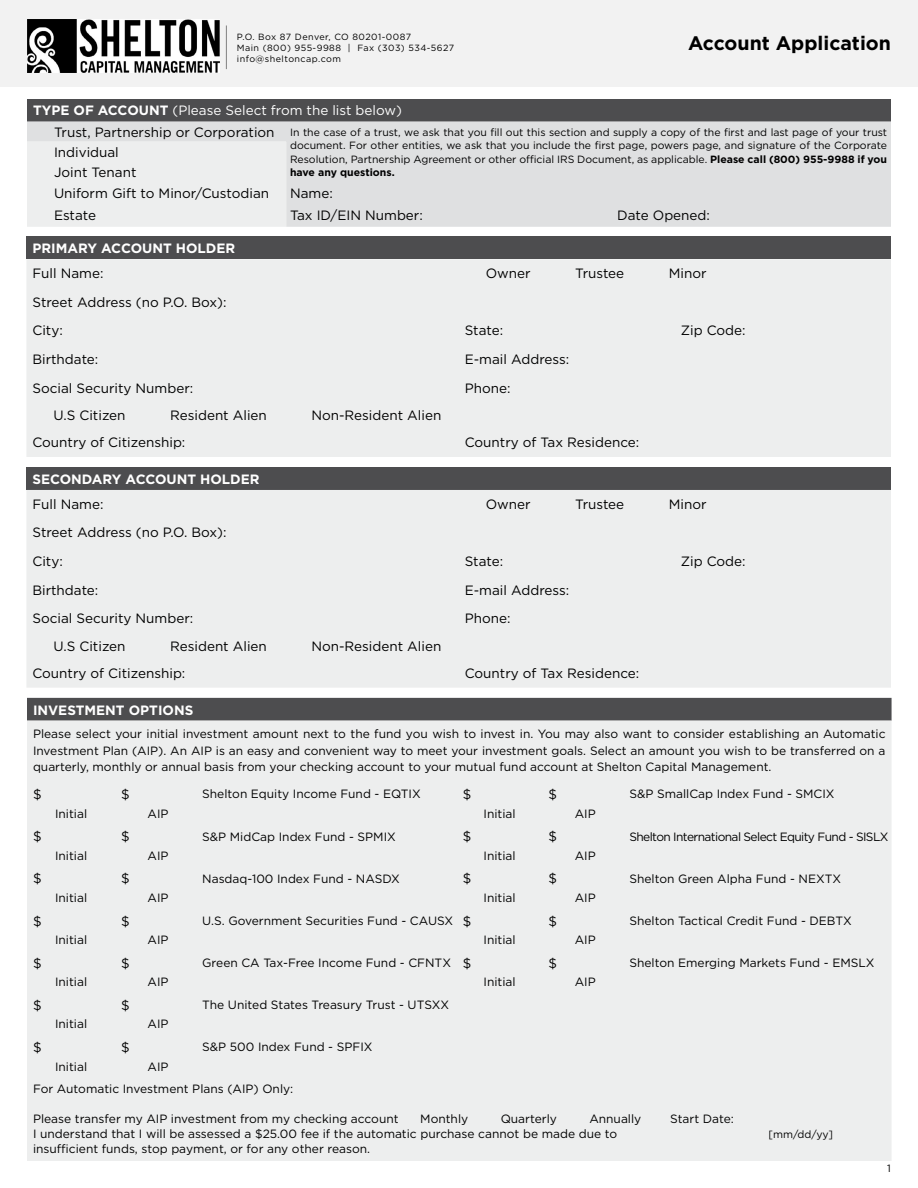
<style>
.page{position:relative;width:918px;height:1188px;background:#fff}
.page>*{position:absolute;margin:0;border:0;box-sizing:border-box;transform-origin:0 0}
.t1{font:700 19.5px "Gotham";color:#000}
.t2{font:13.5px/28.7px "Gotham";color:#000}
.t3{font:700 13.5px "Gotham";color:#fff}
.t4{font:13.5px "Gotham";color:#fff}
.t5{font:12px/16.5px "Gotham";color:#000;text-align:justify}
.t6{font:12px "Gotham";letter-spacing:-.05em;color:#000}
.t7{font:10.5px/13.5px "Gotham";color:#000;text-align:justify}
.t8{font:9px/10.8px "Gotham";letter-spacing:.05em;color:#000}
.s1{font-weight:700}
.s2{font-size:13.5px}
</style>
<div class="page">
<div style="left:0;top:0;width:918px;height:87px;background:#f2f2f2"></div>
<img style="left:27px;top:19px;width:192px;height:53px">
<hr style="left:226px;top:26px;width:1px;height:43px;background:#808080">
<div style="left:26px;top:236px;width:865px;height:23px;background:#4d4d4f"></div>
<div style="left:26px;top:259px;width:865px;height:198px;background:#edeeee"></div>
<div style="left:26px;top:467px;width:865px;height:23px;background:#4d4d4f"></div>
<div style="left:26px;top:490px;width:865px;height:198px;background:#edeeee"></div>
<div style="left:27px;top:99px;width:864px;height:22px;background:#4d4d4f"></div>
<div style="left:27px;top:121px;width:864px;height:106px;background:#dfe0e1"></div>
<div style="left:27px;top:142px;width:259px;height:85px;background:#edeeee"></div>
<div style="left:27px;top:698px;width:865px;height:23px;background:#4d4d4f"></div>
<div style="left:27px;top:721px;width:865px;height:440px;background:#edeeee"></div>
<p class="t8" style="left:237px;top:31px;width:219px">P.O. Box 87 Denver, CO 80201-0087<br>Main (800) 955-9988 | Fax (303) 534-5627 info@sheltoncap.com</p>
<h1 class="t1" style="left:688px;top:30px;width:204px">Account Application</h1>
<p class="t4" style="left:33px;top:102px;width:370px"><span class="s1">TYPE OF ACCOUNT</span> (Please Select from the list below)</p>
<p class="t7" style="left:290px;top:125px;width:599px;text-indent:-236px"><span class="s2">Trust, Partnership or Corporation</span> In the case of a trust, we ask that you fill out this section and supply a copy of the first and last page of your trust document. For other entities, we ask that you include the first page, powers page, and signature of the Corporate Resolution, Partnership Agreement or other official IRS Document, as applicable. <span class="s1">Please call (800) 955-9988 if you have any questions.</span></p>
<p class="t2" style="left:54px;top:142px;width:217px;line-height:20.2px">Individual<br>Joint Tenant<br>Uniform Gift to Minor/Custodian</p>
<p class="t2" style="left:290px;top:178px;width:44px">Name:</p>
<p class="t2" style="left:54px;top:201px;width:44px">Estate</p>
<p class="t2" style="left:290px;top:201px;width:134px">Tax ID/EIN Number:</p>
<p class="t2" style="left:617px;top:201px;width:94px">Date Opened:</p>
<p class="t3" style="left:32px;top:240px;width:204px">PRIMARY ACCOUNT HOLDER</p>
<p class="t2" style="left:32px;top:259px;width:73px">Full Name:</p>
<p class="t2" style="left:486px;top:259px;width:46px">Owner</p>
<p class="t2" style="left:575px;top:259px;width:51px">Trustee</p>
<p class="t2" style="left:669px;top:259px;width:39px">Minor</p>
<p class="t2" style="left:32px;top:287px;width:196px">Street Address (no P.O. Box):<br>City:</p>
<p class="t2" style="left:465px;top:316px;width:40px">State:</p>
<p class="t2" style="left:681px;top:316px;width:66px">Zip Code:</p>
<p class="t2" style="left:32px;top:345px;width:67px">Birthdate:</p>
<p class="t2" style="left:465px;top:345px;width:106px">E-mail Address:</p>
<p class="t2" style="left:32px;top:373px;width:162px">Social Security Number:</p>
<p class="t2" style="left:465px;top:373px;width:47px">Phone:</p>
<p class="t2" style="left:53px;top:400px;width:74px">U.S Citizen</p>
<p class="t2" style="left:170px;top:400px;width:98px">Resident Alien</p>
<p class="t2" style="left:311px;top:400px;width:131px">Non-Resident Alien</p>
<p class="t2" style="left:32px;top:428px;width:154px">Country of Citizenship:</p>
<p class="t2" style="left:465px;top:428px;width:176px">Country of Tax Residence:</p>
<p class="t3" style="left:32px;top:470px;width:229px">SECONDARY ACCOUNT HOLDER</p>
<p class="t2" style="left:32px;top:489px;width:73px">Full Name:</p>
<p class="t2" style="left:486px;top:489px;width:46px">Owner</p>
<p class="t2" style="left:575px;top:489px;width:51px">Trustee</p>
<p class="t2" style="left:669px;top:489px;width:39px">Minor</p>
<p class="t2" style="left:32px;top:518px;width:196px">Street Address (no P.O. Box):<br>City:</p>
<p class="t2" style="left:465px;top:547px;width:40px">State:</p>
<p class="t2" style="left:681px;top:547px;width:66px">Zip Code:</p>
<p class="t2" style="left:32px;top:575px;width:67px">Birthdate:</p>
<p class="t2" style="left:465px;top:575px;width:106px">E-mail Address:</p>
<p class="t2" style="left:32px;top:604px;width:162px">Social Security Number:</p>
<p class="t2" style="left:465px;top:604px;width:47px">Phone:</p>
<p class="t2" style="left:53px;top:631px;width:74px">U.S Citizen</p>
<p class="t2" style="left:170px;top:631px;width:98px">Resident Alien</p>
<p class="t2" style="left:311px;top:631px;width:131px">Non-Resident Alien</p>
<p class="t2" style="left:32px;top:658px;width:154px">Country of Citizenship:</p>
<p class="t2" style="left:465px;top:658px;width:176px">Country of Tax Residence:</p>
<p class="t3" style="left:33px;top:701px;width:162px">INVESTMENT OPTIONS</p>
<p class="t5" style="left:33px;top:726px;width:854px">Please select your initial investment amount next to the fund you wish to invest in. You may also want to consider establishing an Automatic Investment Plan (AIP). An AIP is an easy and convenient way to meet your investment goals. Select an amount you wish to be transferred on a quarterly, monthly or annual basis from your checking account to your mutual fund account at Shelton Capital Management.</p>
<p class="t2" style="left:33px;top:780px;width:10px">$</p>
<p class="t2" style="left:121px;top:780px;width:10px">$</p>
<p class="t5" style="left:202px;top:786px;width:220px">Shelton Equity Income Fund - EQTIX</p>
<p class="t2" style="left:463px;top:780px;width:10px">$</p>
<p class="t2" style="left:548px;top:780px;width:10px">$</p>
<p class="t5" style="left:629px;top:786px;width:207px">S&amp;P SmallCap Index Fund - SMCIX</p>
<p class="t5" style="left:55px;top:805px;width:34px">Initial</p>
<p class="t5" style="left:148px;top:805px;width:22px">AIP</p>
<p class="t5" style="left:484px;top:805px;width:34px">Initial</p>
<p class="t5" style="left:575px;top:805px;width:22px">AIP</p>
<p class="t2" style="left:33px;top:822px;width:10px">$</p>
<p class="t2" style="left:121px;top:822px;width:10px">$</p>
<p class="t5" style="left:202px;top:828px;width:195px">S&amp;P MidCap Index Fund - SPMIX</p>
<p class="t2" style="left:463px;top:822px;width:10px">$</p>
<p class="t2" style="left:548px;top:822px;width:10px">$</p>
<p class="t6" style="left:629px;top:829px;width:261px">Shelton International Select Equity Fund - SISLX</p>
<p class="t5" style="left:55px;top:847px;width:34px">Initial</p>
<p class="t5" style="left:148px;top:847px;width:22px">AIP</p>
<p class="t5" style="left:484px;top:847px;width:34px">Initial</p>
<p class="t5" style="left:575px;top:847px;width:22px">AIP</p>
<p class="t2" style="left:33px;top:864px;width:10px">$</p>
<p class="t2" style="left:121px;top:864px;width:10px">$</p>
<p class="t5" style="left:202px;top:870px;width:199px">Nasdaq-100 Index Fund - NASDX</p>
<p class="t2" style="left:463px;top:864px;width:10px">$</p>
<p class="t2" style="left:548px;top:864px;width:10px">$</p>
<p class="t5" style="left:629px;top:870px;width:213px">Shelton Green Alpha Fund - NEXTX</p>
<p class="t5" style="left:55px;top:889px;width:34px">Initial</p>
<p class="t5" style="left:148px;top:889px;width:22px">AIP</p>
<p class="t5" style="left:484px;top:889px;width:34px">Initial</p>
<p class="t5" style="left:575px;top:889px;width:22px">AIP</p>
<p class="t2" style="left:33px;top:906px;width:10px">$</p>
<p class="t2" style="left:121px;top:906px;width:10px">$</p>
<p class="t5" style="left:202px;top:912px;width:271px">U.S. Government Securities Fund - CAUSX <span class="s2">$</span></p>
<p class="t2" style="left:548px;top:906px;width:10px">$</p>
<p class="t5" style="left:629px;top:912px;width:224px">Shelton Tactical Credit Fund - DEBTX</p>
<p class="t5" style="left:55px;top:931px;width:34px">Initial</p>
<p class="t5" style="left:148px;top:931px;width:22px">AIP</p>
<p class="t5" style="left:484px;top:931px;width:34px">Initial</p>
<p class="t5" style="left:575px;top:931px;width:22px">AIP</p>
<p class="t2" style="left:33px;top:948px;width:10px">$</p>
<p class="t2" style="left:121px;top:948px;width:10px">$</p>
<p class="t5" style="left:202px;top:954px;width:271px">Green CA Tax-Free Income Fund - CFNTX <span class="s2">$</span></p>
<p class="t2" style="left:548px;top:948px;width:10px">$</p>
<p class="t5" style="left:629px;top:954px;width:247px">Shelton Emerging Markets Fund - EMSLX</p>
<p class="t5" style="left:55px;top:974px;width:34px">Initial</p>
<p class="t5" style="left:148px;top:974px;width:22px">AIP</p>
<p class="t5" style="left:484px;top:974px;width:34px">Initial</p>
<p class="t5" style="left:575px;top:974px;width:22px">AIP</p>
<p class="t2" style="left:33px;top:991px;width:10px">$</p>
<p class="t2" style="left:121px;top:991px;width:10px">$</p>
<p class="t5" style="left:202px;top:997px;width:248px">The United States Treasury Trust - UTSXX</p>
<p class="t5" style="left:55px;top:1016px;width:34px">Initial</p>
<p class="t5" style="left:148px;top:1016px;width:22px">AIP</p>
<p class="t2" style="left:33px;top:1033px;width:10px">$</p>
<p class="t2" style="left:121px;top:1033px;width:10px">$</p>
<p class="t5" style="left:202px;top:1039px;width:172px">S&amp;P 500 Index Fund - SPFIX</p>
<p class="t5" style="left:55px;top:1058px;width:34px">Initial</p>
<p class="t5" style="left:33px;top:1055px;width:262px;line-height:21.9px;text-indent:115px">AIP<br>For Automatic Investment Plans (AIP) Only:</p>
<p class="t5" style="left:33px;top:1110px;width:367px">Please transfer my AIP investment from my checking account</p>
<p class="t5" style="left:420px;top:1110px;width:50px">Monthly</p>
<p class="t5" style="left:501px;top:1110px;width:58px">Quarterly</p>
<p class="t5" style="left:589px;top:1110px;width:54px">Annually</p>
<p class="t5" style="left:670px;top:1110px;width:65px">Start Date:</p>
<p class="t5" style="left:33px;top:1125px;width:586px">I understand that I will be assessed a $25.00 fee if the automatic purchase cannot be made due to</p>
<p class="t7" style="left:768px;top:1127px;width:66px">[mm/dd/yy]</p>
<p class="t5" style="left:33px;top:1140px;width:339px">insufficient funds, stop payment, or for any other reason.</p>
<p class="t7" style="left:887px;top:1161px;width:5px">1</p>
</div>
